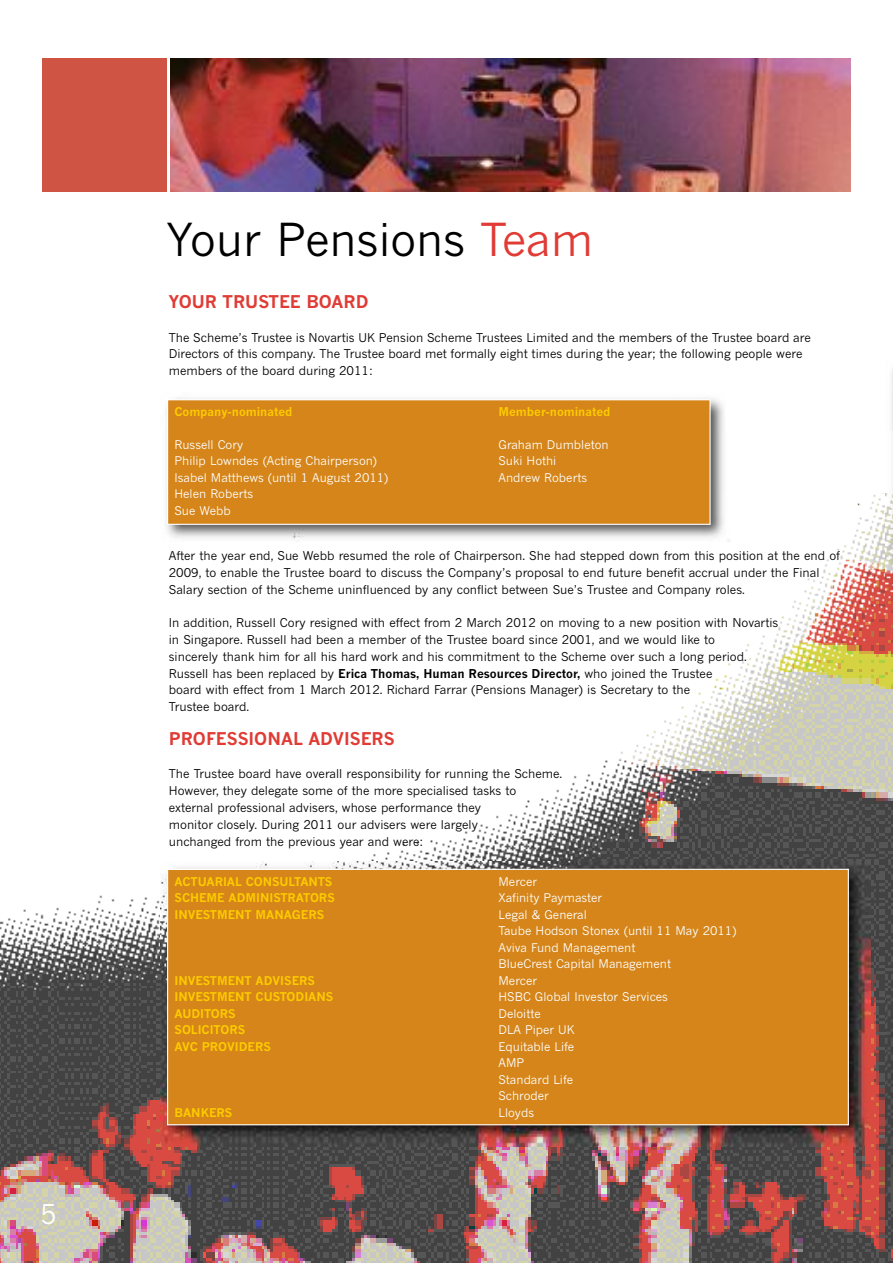
<style>
.page{position:relative;width:893px;height:1263px;background:#fff}
.page>*{position:absolute;margin:0;border:0;box-sizing:border-box;transform-origin:0 0}
.t1{font:45px "News Gothic";color:#000}
.t2{font:27px "News Gothic";color:#fff}
.t3{font:700 17.25px "News Gothic";color:#e03b35}
.t4{font:12px/16.8px "News Gothic";color:#000}
.t5{font:11.85px/16.5px "News Gothic";color:#fff}
.t6{font:700 11.85px "News Gothic";color:#fdcb00}
.s1{color:#e03b35}
.s2{font-weight:700}
</style>
<div class="page">
<img style="left:0;top:1079px;width:892px;height:183px">
<img style="left:0;top:493px;width:892px;height:586px">
<img style="left:891px;top:373px;width:1px;height:58px">
<img style="left:886px;top:493px;width:6px;height:106px">
<img style="left:170px;top:58px;width:680px;height:134px">
<div style="left:42px;top:58px;width:124px;height:134px;background:#d05443"></div>
<img style="left:160px;top:398px;width:570px;height:146px">
<div style="left:168px;top:400px;width:541px;height:124px;background:#d58519"></div>
<div style="left:167px;top:399px;width:544px;height:126px;border:1px solid #fff"></div>
<img style="left:160px;top:862px;width:708px;height:283px">
<div style="left:168px;top:870px;width:680px;height:254px;background:#d58519"></div>
<div style="left:167px;top:869px;width:682px;height:256px;border:1px solid #fff"></div>
<img style="left:886px;top:995px;width:6px;height:203px">
<h2 class="t2" style="left:40px;top:1198px;width:18px">5</h2>
<h1 class="t1" style="left:166px;top:212px;width:429px">Your Pensions <span class="s1">Team</span></h1>
<h3 class="t3" style="left:169px;top:291px;width:201px">YOUR TRUSTEE BOARD</h3>
<p class="t4" style="left:169px;top:329px;width:643px">The Scheme’s Trustee is Novartis UK Pension Scheme Trustees Limited and the members of the Trustee board are<br>Directors of this company. The Trustee board met formally eight times during the year; the following people were members of the board during 2011:</p>
<p class="t6" style="left:174px;top:404px;width:120px">Company-nominated</p>
<p class="t6" style="left:498px;top:404px;width:114px">Member-nominated</p>
<p class="t5" style="left:174px;top:436px;width:70px">Russell Cory</p>
<p class="t5" style="left:498px;top:436px;width:112px">Graham Dumbleton</p>
<p class="t5" style="left:174px;top:453px;width:204px">Philip Lowndes (Acting Chairperson)</p>
<p class="t5" style="left:498px;top:453px;width:59px">Suki Hothi</p>
<p class="t5" style="left:174px;top:469px;width:215px">Isabel Matthews (until 1 August 2011)</p>
<p class="t5" style="left:498px;top:469px;width:90px">Andrew Roberts</p>
<p class="t5" style="left:174px;top:486px;width:80px">Helen Roberts<br>Sue Webb</p>
<p class="t4" style="left:169px;top:547px;width:673px">After the year end, Sue Webb resumed the role of Chairperson. She had stepped down from this position at the end of<br>2009, to enable the Trustee board to discuss the Company’s proposal to end future benefit accrual under the Final<br>Salary section of the Scheme uninfluenced by any conflict between Sue’s Trustee and Company roles.</p>
<p class="t4" style="left:169px;top:614px;width:611px">In addition, Russell Cory resigned with effect from 2 March 2012 on moving to a new position with Novartis in Singapore. Russell had been a member of the Trustee board since 2001, and we would like to<br>sincerely thank him for all his hard work and his commitment to the Scheme over such a long period.<br>Russell has been replaced by <span class="s2">Erica Thomas, Human Resources Director,</span> who joined the Trustee<br>board with effect from 1 March 2012. Richard Farrar (Pensions Manager) is Secretary to the<br>Trustee board.</p>
<h3 class="t3" style="left:169px;top:728px;width:227px">PROFESSIONAL ADVISERS</h3>
<p class="t4" style="left:169px;top:765px;width:395px">The Trustee board have overall responsibility for running the Scheme.<br>However, they delegate some of the more specialised tasks to external professional advisers, whose performance they<br>monitor closely. During 2011 our advisers were largely<br>unchanged from the previous year and were:</p>
<p class="t6" style="left:174px;top:874px;width:159px">ACTUARIAL CONSULTANTS</p>
<p class="t5" style="left:498px;top:873px;width:40px">Mercer</p>
<p class="t6" style="left:174px;top:891px;width:162px">SCHEME ADMINISTRATORS</p>
<p class="t5" style="left:498px;top:890px;width:105px">Xafinity Paymaster</p>
<p class="t6" style="left:174px;top:907px;width:151px">INVESTMENT MANAGERS</p>
<p class="t5" style="left:498px;top:906px;width:239px">Legal &amp; General<br>Taube Hodson Stonex (until 11 May 2011)<br>Aviva Fund Management<br>BlueCrest Capital Management</p>
<p class="t6" style="left:174px;top:973px;width:142px">INVESTMENT ADVISERS</p>
<p class="t5" style="left:498px;top:972px;width:40px">Mercer</p>
<p class="t6" style="left:174px;top:990px;width:160px">INVESTMENT CUSTODIANS</p>
<p class="t5" style="left:498px;top:989px;width:171px">HSBC Global Investor Services</p>
<p class="t6" style="left:174px;top:1006px;width:63px">AUDITORS</p>
<p class="t5" style="left:498px;top:1005px;width:44px">Deloitte</p>
<p class="t6" style="left:174px;top:1023px;width:72px">SOLICITORS</p>
<p class="t5" style="left:498px;top:1022px;width:78px">DLA Piper UK</p>
<p class="t6" style="left:174px;top:1039px;width:98px">AVC PROVIDERS</p>
<p class="t5" style="left:498px;top:1038px;width:77px">Equitable Life<br>AMP<br>Standard Life<br>Schroder</p>
<p class="t6" style="left:174px;top:1105px;width:59px">BANKERS</p>
<p class="t5" style="left:498px;top:1104px;width:37px">Lloyds</p>
</div>
